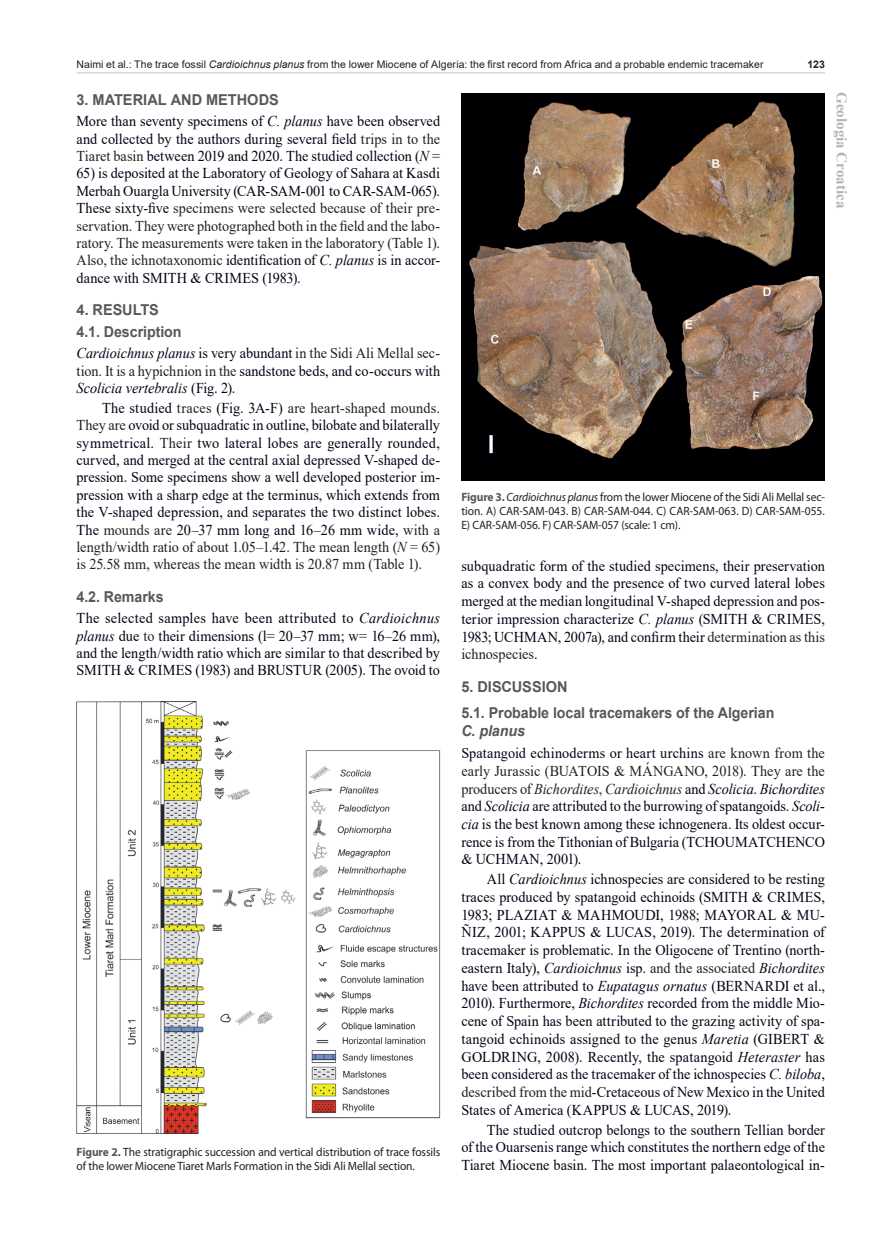
<style>
.page{position:relative;width:893px;height:1234px;background:#fff}
.page>*{position:absolute;margin:0;border:0;box-sizing:border-box;transform-origin:0 0}
.t1{font:15px/17.7px "Times New Roman";color:#000515;text-align:justify;scale:.95 1}
.t2{font:700 15px/21.6px "Arial";letter-spacing:-.005em;color:#57585a}
.t3{font:700 15px "Times New Roman";color:#b2b3b7}
.t4{font:700 15px "Arial";letter-spacing:-.005em;color:#57585a;scale:.95 1}
.t5{font:italic 700 15px "Arial";letter-spacing:-.005em;color:#57585a;scale:.95 1}
.t6{font:12px/14.1px "Myriad Pro";letter-spacing:-.01em;color:#231f20;scale:.96 1}
.t7{font:10.5px "Arial";letter-spacing:.005em;color:#231f20}
.t8{font:700 10.5px "Arial";color:#231f20}
.s1{font-style:italic}
.s2{color:#231f20}
.s3{font-style:italic;color:#231f20}
.s4{font-weight:700;color:#57585a}
</style>
<div class="page">
<hr style="left:77px;top:72px;width:748px;height:1px;background:#c7c8ca">
<img style="left:77px;top:701px;width:363px;height:432px">
<img style="left:461px;top:94px;width:364px;height:386px">
<p class="t7" style="left:77px;top:57px;width:688px">Naimi et al.: The trace fossil <span class="s1">Cardioichnus planus</span> from the lower Miocene of Algeria: the first record from Africa and a probable endemic tracemaker</p>
<p class="t8" style="left:807px;top:57px;width:19px">123</p>
<p class="t2" style="left:77px;top:89px;width:204px">3. MATERIAL AND METHODS</p>
<p class="t1" style="left:77px;top:112px;width:384px">More than seventy specimens of <span class="s1">C. planus</span> have been observed and collected by the authors during several field <span class="s2">trips in to the Tiaret basin</span> between 2019 and 2020. The studied collection (<span class="s1">N</span> =</p>
<p class="t1" style="left:77px;top:164px;width:384px">65) is deposited at the Laboratory of Geology of Sahara at Kasdi Merbah Ouargla University (CAR-SAM-001 to CAR-SAM-065).<br>These sixty-five <span class="s2">specimens were selected because of their pre&shy;servation. They were photographed both in the field and the labo&shy;ratory. The measurements were taken in the laboratory (Table 1).<br>Also, the ichnotaxonomic</span> identification of <span class="s1">C. planus</span> is in accor&shy;dance with SMITH &amp; CRIMES (1983).</p>
<p class="t2" style="left:77px;top:299px;width:107px">4. RESULTS<br>4.1. Description</p>
<p class="t1" style="left:77px;top:344px;width:384px"><span class="s1">Cardioichnus planus</span> is very abundant <span class="s2">in the Sidi Ali Mellal sec&shy;tion. It is a hypichnion in the</span> sandstone beds, and co-occurs with <span class="s1">Scolicia vertebralis</span> (Fig. 2).</p>
<p class="t1" style="left:77px;top:398px;width:384px;text-indent:26px">The studied <span class="s2">traces</span> (Fig. 3A-F) <span class="s2">are heart-shaped mounds.<br>They are</span> ovoid or subquadratic in outline, bilobate and bilaterally symmetrical. <span class="s2">Their</span> two lateral lobes are generally rounded, curved, and merged at the central axial depressed V-shaped de&shy;pression. Some specimens show a well developed posterior im&shy;pression with a sharp edge at the terminus, which extends from the V-shaped depression, and separates the two distinct lobes.<br>The <span class="s2">mounds are</span> 20–37 mm long and 16–26 mm wide, <span class="s2">with a length/width ratio of about 1.05–1.42. The mean length (</span><span class="s3">N</span> <span class="s2">= 65) is 25.58 mm, whereas the mean width is 20.87 mm (Table 1).</span></p>
<p class="t4" style="left:77px;top:585px;width:93px">4.2. Remarks</p>
<p class="t1" style="left:77px;top:609px;width:384px">The selected samples have been attributed to <span class="s1">Cardioichnus planus</span> due <span class="s2">to</span> their dimensions (l= 20–37 mm; w= 16–26 mm), and the length/width ratio which are similar to that described by SMITH &amp; CRIMES (1983) and BRUSTUR (2005). The ovoid to</p>
<p class="t3" style="left:853px;top:92px;width:118px;rotate:90deg">Geologia Croatica</p>
<p class="t6" style="left:461px;top:490px;width:380px;text-align:justify"><span class="s4">Figure 3.</span> <span class="s1">Cardioichnus planus</span> from the lower Miocene of the Sidi Ali Mellal sec&shy;tion. A) CAR-SAM-043. B) CAR-SAM-044. C) CAR-SAM-063. D) CAR-SAM-055.<br>E) CAR-SAM-056. F) CAR-SAM-057 (scale: 1 cm).</p>
<p class="t1" style="left:461px;top:556px;width:384px">subquadratic form of the studied specimens, their preservation as a convex body and the presence of two curved lateral lobes merged at the median longitudinal V-shaped depression and pos&shy;terior impression characterize <span class="s1">C. planus</span> (SMITH &amp; CRIMES, 1983; UCHMAN, 2007a), and confirm their <span class="s2">determination as this ichnospecies</span>.</p>
<p class="t2" style="left:461px;top:673px;width:314px;line-height:26.2px">5. DISCUSSION<br>5.1. Probable local tracemakers of the Algerian</p>
<p class="t5" style="left:461px;top:720px;width:68px">C. planus</p>
<p class="t1" style="left:461px;top:743px;width:384px">Spatangoid echinoderms or heart urchins <span class="s2">are known from the early Jurassic (BUATOIS &amp; MÁNGANO, 2018). They are the producers of</span> <span class="s3">Bichordites</span><span class="s2">,</span> <span class="s3">Cardioichnus</span> and <span class="s1">Scolicia</span>. <span class="s1">Bichordites </span>and <span class="s1">Scolicia</span> are attributed to the burrowing of spatangoids. <span class="s1">Scoli&shy;cia</span> is the best known among these ichnogenera. Its oldest occur&shy;rence is from the Tithonian of Bulgaria (TCHOUMATCHENCO &amp; UCHMAN, 2001).</p>
<p class="t1" style="left:461px;top:869px;width:384px;text-indent:26px">All <span class="s1">Cardioichnus</span> ichnospecies are considered to be resting trace<span class="s2">s</span> produced by spatangoid echinoids (SMITH &amp; CRIMES, 1983; PLAZIAT &amp; MAHMOUDI, 1988; MAYORAL &amp; MU-ÑIZ, 2001; KAPPUS &amp; LUCAS, 2019). The determination of tracemaker is problematic. In the Oligocene of Trentino (north&shy;eastern Italy), <span class="s1">Cardioichnus</span> isp. <span class="s2">and the associated</span> <span class="s1">Bichordites </span>have been attributed to <span class="s1">Eupatagus ornatus</span> (BERNARDI et al., 2010). Furthermore, <span class="s1">Bichordites</span> recorded from the middle Mio&shy;cene of Spain has been attributed to the grazing activity of spa&shy;tangoid echinoids assigned to the genus <span class="s1">Maretia</span> (GIBERT &amp; GOLDRING, 2008). Recently, the spatangoid <span class="s1">Heteraster</span> has been considered as the tracemaker of the ichnospecies <span class="s1">C. biloba</span>, <span class="s2">described from the mid</span>-Cretaceous of New Mexico in the United States of America (KAPPUS &amp; LUCAS, 2019).</p>
<p class="t1" style="left:461px;top:1119px;width:384px;text-indent:26px">The studied outcrop belongs to the southern Tellian border of the Ouarsenis range which constitutes the northern edge of the Tiaret Miocene basin. The most important palaeontological in-</p>
<p class="t6" style="left:77px;top:1145px;width:380px"><span class="s4">Figure 2.</span> The stratigraphic succession and vertical distribution of trace fossils of the lower Miocene Tiaret Marls Formation in the Sidi Ali Mellal section.</p>
</div>
